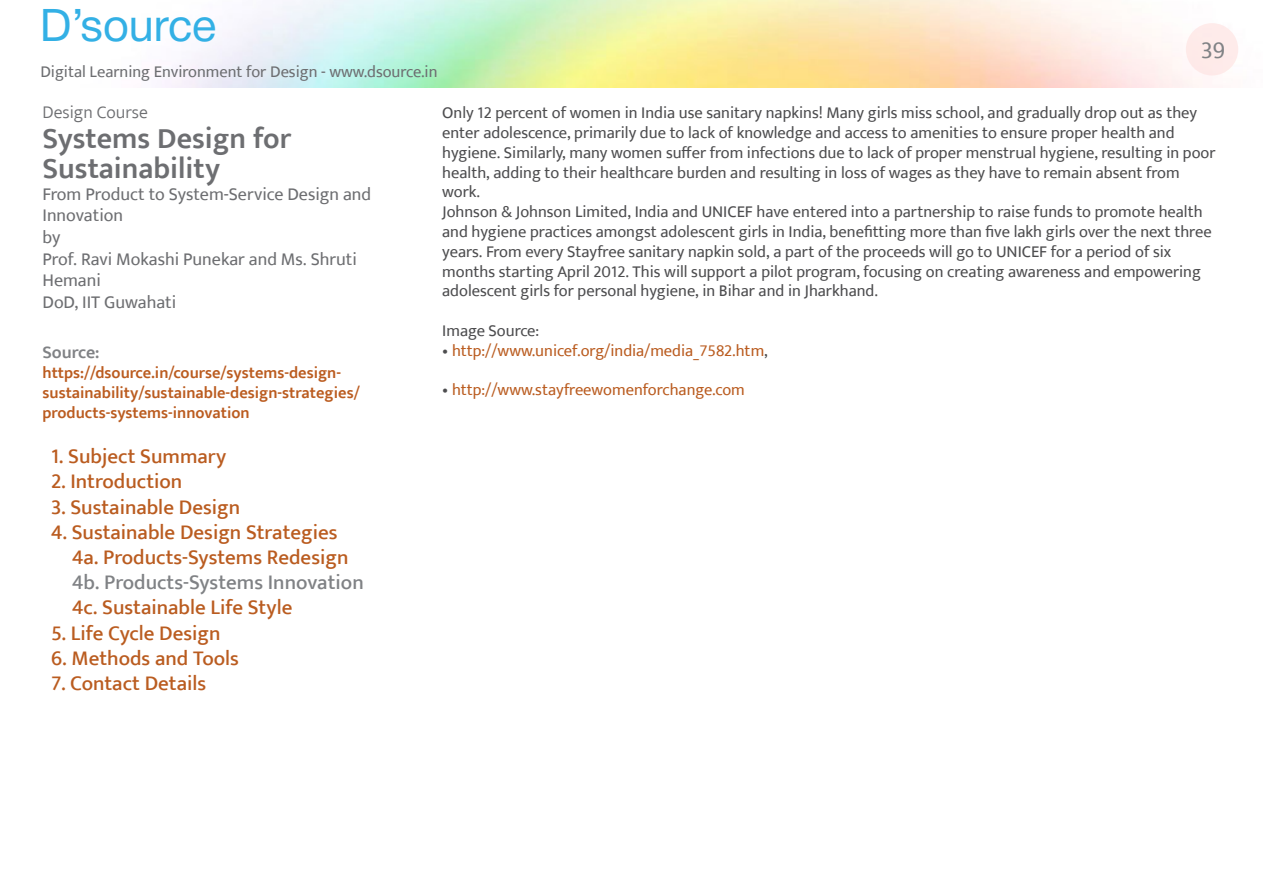
<style>
.page{position:relative;width:1263px;height:893px;background:#fff}
.page>*{position:absolute;margin:0;border:0;box-sizing:border-box;transform-origin:0 0}
.t1{font:45px "Helvetica Neue";color:#33b0e5}
.t2{font:600 30px/30px "Ek Mukta";color:#6d6e71}
.t3{font:24px "Ek Mukta";color:#808285}
.t4{font:500 21px/25.2px "Ek Mukta";color:#ba5c20}
.t5{font:500 21px "Ek Mukta";color:#808285}
.t6{font:18px/21.6px "Ek Mukta";color:#6d6e71}
.t7{font:300 18px "Ek Mukta";color:#6d6e71}
.t8{font:600 18px "Ek Mukta";color:#808285}
.t9{font:16.5px/19.8px "Ek Mukta";color:#4d4d4f}
.t10{font:600 16.5px/19.8px "Ek Mukta";color:#bb5c20}
.t11{font:16.5px "Ek Mukta";color:#ba5c20}
.t12{font:16.5px "Ek Mukta";color:#6d6e71}
.s1{color:#4d4d4f}
</style>
<div class="page">
<div style="left:1186px;top:23px;width:52px;height:52px;background:#feeaea;border-radius:50%"></div>
<h1 class="t1" style="left:40px;top:-7px;width:178px">D’source</h1>
<p class="t12" style="left:40px;top:62px;width:399px">Digital Learning Environment for Design - www.dsource.in</p>
<h3 class="t3" style="left:1201px;top:35px;width:26px">39</h3>
<p class="t7" style="left:43px;top:101px;width:107px">Design Course</p>
<h2 class="t2" style="left:43px;top:123px;width:250px">Systems Design for<br>Sustainability</h2>
<p class="t6" style="left:43px;top:183px;width:330px">From Product to System-Service Design and<br>Innovation<br>by<br>Prof. Ravi Mokashi Punekar and Ms. Shruti<br>Hemani<br>DoD, IIT Guwahati</p>
<p class="t8" style="left:43px;top:342px;width:59px">Source:</p>
<p class="t10" style="left:43px;top:363px;width:319px">https://dsource.in/course/systems-design&shy;sustainability/sustainable-design-strategies/ products-systems-innovation</p>
<p class="t4" style="left:51px;top:443px;width:177px">1. Subject Summary</p>
<p class="t4" style="left:51px;top:469px;width:133px">2. Introduction</p>
<p class="t4" style="left:51px;top:494px;width:191px">3. Sustainable Design</p>
<p class="t4" style="left:72px;top:519px;width:278px;text-indent:-21px">4. Sustainable Design Strategies<br>4a. Products-Systems Redesign</p>
<p class="t5" style="left:72px;top:570px;width:293px">4b. Products-Systems Innovation</p>
<p class="t4" style="left:72px;top:595px;width:222px">4c. Sustainable Life Style</p>
<p class="t4" style="left:51px;top:620px;width:171px">5. Life Cycle Design</p>
<p class="t4" style="left:51px;top:645px;width:189px">6. Methods and Tools</p>
<p class="t4" style="left:51px;top:670px;width:157px">7. Contact Details</p>
<p class="t9" style="left:442px;top:103px;width:775px">Only 12 percent of women in India use sanitary napkins! Many girls miss school, and gradually drop out as they enter adolescence, primarily due to lack of knowledge and access to amenities to ensure proper health and hygiene. Similarly, many women suffer from infections due to lack of proper menstrual hygiene, resulting in poor health, adding to their healthcare burden and resulting in loss of wages as they have to remain absent from work.<br>Johnson &amp; Johnson Limited, India and UNICEF have entered into a partnership to raise funds to promote health and hygiene practices amongst adolescent girls in India, benefitting more than five lakh girls over the next three years. From every Stayfree sanitary napkin sold, a part of the proceeds will go to UNICEF for a period of six months starting April 2012. This will support a pilot program, focusing on creating awareness and empowering adolescent girls for personal hygiene, in Bihar and in Jharkhand.</p>
<p class="t9" style="left:442px;top:320px;width:98px">Image Source:</p>
<p class="t11" style="left:442px;top:340px;width:327px"><span class="s1">•</span> http://www.unicef.org/india/media_7582.htm<span class="s1">,</span></p>
<p class="t11" style="left:442px;top:380px;width:304px"><span class="s1">•</span> http://www.stayfreewomenforchange.com</p>
</div>
